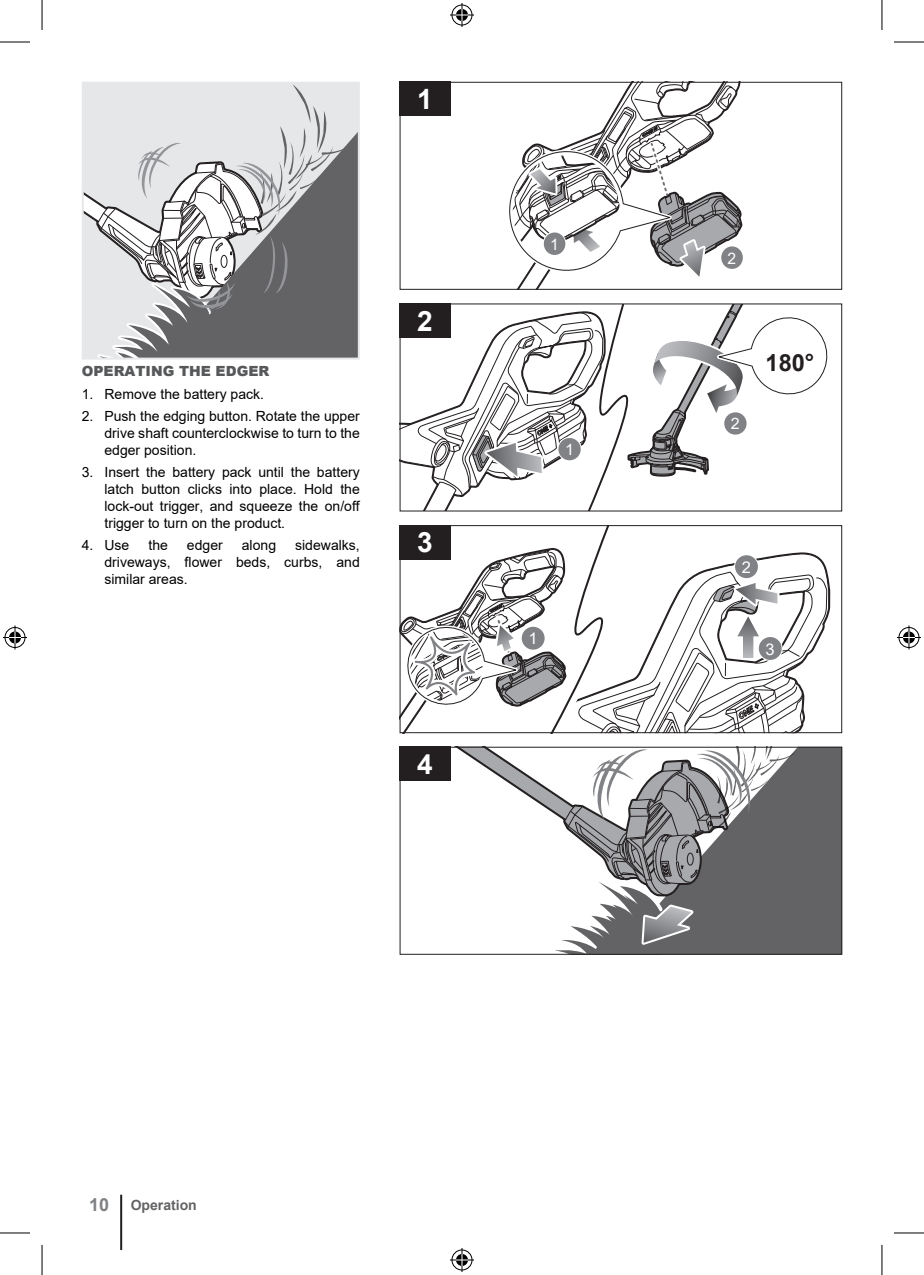
<style>
.page{position:relative;width:924px;height:1275px;background:#fff}
.page>*{position:absolute;margin:0;border:0;box-sizing:border-box;transform-origin:0 0}
.t1{font:700 28px "Arial";color:#fff}
.t2{font:700 23.6px "Arial";color:#231f20}
.t3{font:16.2px "Arial";color:#fff}
.t4{font:15.8px "Arial";color:#fff}
.t5{font:14px/16.8px "Arial";color:#000;text-align:justify}
.t6{font:900 14px "Arial";color:#57585a}
.t7{font:700 14px "Arial";color:#636366}
.s1{font-size:18px;color:#808285}
</style>
<div class="page">
<hr style="left:120px;top:1194px;width:2px;height:56px;background:#231f20">
<svg style="left:85px;top:85px;width:267px;height:271px;background:#b5b5b7"></svg>
<div style="left:82px;top:82px;width:277px;height:277px;border:2px solid #e6e7e9"></div>
<svg style="left:509px;top:84px;width:234px;height:204px"></svg>
<div style="left:542px;top:231px;width:24px;height:25px;border:2px solid #fff;border-radius:50%"></div>
<div style="left:543px;top:232px;width:22px;height:23px;background:#808285;border-radius:50%"></div>
<div style="left:720px;top:245px;width:23px;height:25px;border:2px solid #fff;border-radius:50%"></div>
<div style="left:721px;top:246px;width:21px;height:23px;background:#808285;border-radius:50%"></div>
<div style="left:399px;top:82px;width:442px;height:208px;border:1px solid #231f20"></div>
<div style="left:399px;top:82px;width:51px;height:34px;background:#231f20"></div>
<svg style="left:401px;top:305px;width:427px;height:204px"></svg>
<div style="left:399px;top:303px;width:51px;height:34px;background:#231f20"></div>
<svg style="left:401px;top:527px;width:426px;height:204px"></svg>
<div style="left:757px;top:636px;width:25px;height:25px;border:2px solid #fff;border-radius:50%"></div>
<div style="left:758px;top:637px;width:23px;height:23px;background:#808285;border-radius:50%"></div>
<div style="left:733px;top:554px;width:25px;height:25px;border:2px solid #fff;border-radius:50%"></div>
<div style="left:734px;top:555px;width:23px;height:23px;background:#808285;border-radius:50%"></div>
<div style="left:399px;top:525px;width:442px;height:208px;border:1px solid #231f20"></div>
<div style="left:795px;top:748px;width:44px;height:204px;background:#636366"></div>
<svg style="left:450px;top:748px;width:87px;height:54px"></svg>
<svg style="left:537px;top:748px;width:258px;height:204px"></svg>
<div style="left:399px;top:746px;width:442px;height:208px;border:1px solid #231f20"></div>
<div style="left:399px;top:525px;width:51px;height:34px;background:#231f20"></div>
<div style="left:399px;top:747px;width:51px;height:34px;background:#231f20"></div>
<hr style="left:0;top:42px;width:30px;height:1px;background:#000">
<hr style="left:893px;top:42px;width:30px;height:1px;background:#000">
<hr style="left:0;top:1232px;width:30px;height:1px;background:#000">
<hr style="left:893px;top:1232px;width:30px;height:1px;background:#000">
<hr style="left:42px;top:0;width:1px;height:30px;background:#000">
<hr style="left:42px;top:1245px;width:1px;height:30px;background:#000">
<hr style="left:881px;top:0;width:1px;height:30px;background:#000">
<hr style="left:881px;top:1245px;width:1px;height:30px;background:#000">
<svg style="left:450px;top:3px;width:24px;height:24px"></svg>
<svg style="left:450px;top:1248px;width:24px;height:24px"></svg>
<svg style="left:3px;top:625px;width:24px;height:24px"></svg>
<svg style="left:897px;top:625px;width:23px;height:24px"></svg>
<h1 class="t1" style="left:417px;top:79px;width:17px">1</h1>
<p class="t6" style="left:82px;top:361px;width:189px">OPERATING THE EDGER</p>
<p class="t5" style="left:82px;top:385px;width:184px">1. Remove the battery pack.</p>
<p class="t5" style="left:104px;top:408px;width:257px;text-indent:-23px">2. Push the edging button. Rotate the upper drive shaft counterclockwise to turn to the edger position.</p>
<p class="t5" style="left:104px;top:464px;width:257px;text-indent:-23px">3. Insert the battery pack until the battery latch button clicks into place. Hold the lock-out trigger, and squeeze the on/off trigger to turn on the product.</p>
<p class="t5" style="left:82px;top:536px;width:49px">4. Use</p>
<p class="t5" style="left:148px;top:536px;width:21px">the</p>
<p class="t5" style="left:187px;top:536px;width:37px">edger</p>
<p class="t5" style="left:242px;top:536px;width:36px">along</p>
<p class="t5" style="left:104px;top:536px;width:257px;text-indent:191px">sidewalks, driveways, flower beds, curbs, and similar areas.</p>
<h1 class="t1" style="left:417px;top:301px;width:17px">2</h1>
<h1 class="t1" style="left:417px;top:523px;width:17px">3</h1>
<h1 class="t1" style="left:417px;top:744px;width:17px">4</h1>
<p class="t4" style="left:550px;top:233px;width:10px">1</p>
<p class="t4" style="left:564px;top:438px;width:10px">1</p>
<p class="t3" style="left:528px;top:627px;width:11px">1</p>
<p class="t4" style="left:727px;top:247px;width:10px">2</p>
<p class="t4" style="left:730px;top:413px;width:10px">2</p>
<h2 class="t2" style="left:765px;top:345px;width:50px">180°</h2>
<p class="t3" style="left:741px;top:556px;width:11px">2</p>
<p class="t3" style="left:765px;top:637px;width:11px">3</p>
<p class="t7" style="left:89px;top:1195px;width:109px"><span class="s1">10</span> Operation</p>
</div>
